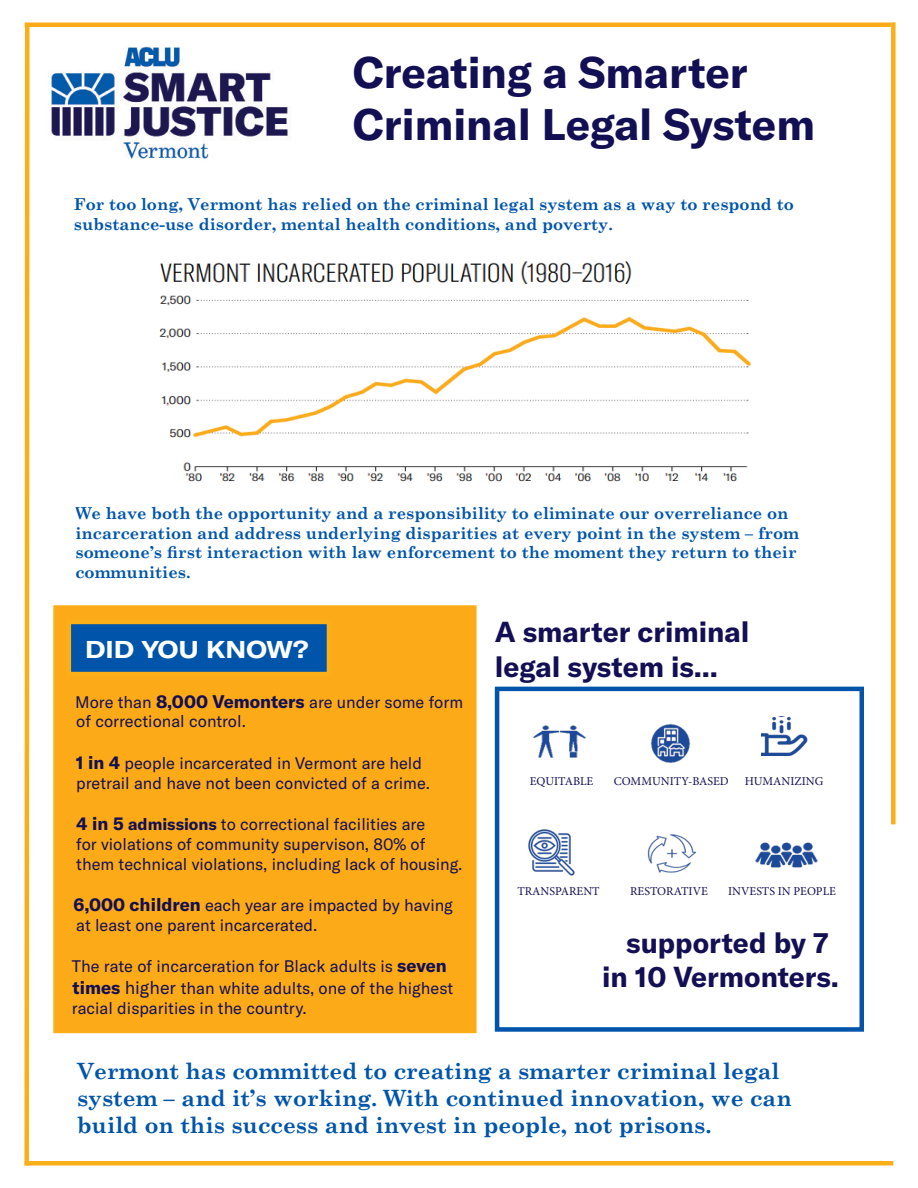
<style>
.page{position:relative;width:918px;height:1188px;background:#fff}
.page>*{position:absolute;margin:0;border:0;box-sizing:border-box;transform-origin:0 0}
.t1{font:700 43.5px "GT America";color:#130f54}
.t2{font:700 28.5px/34.2px "GT America";color:#130f54;text-align:center}
.t3{font:700 expanded 24px "GT America";color:#fff}
.t4{font:700 22.5px "Century Schoolbook";color:#05a}
.t5{font:16.5px/19.8px "GT America";color:#130f54}
.t6{font:700 16.5px/19.8px "Century Schoolbook";color:#05a}
.t7{font:12px "Minion Pro";color:#130f54}
.s1{font-weight:700;font-size:18px}
.s2{font-weight:700}
.s3{font-size:18px}
</style>
<div class="page">
<svg style="left:24px;top:22px;width:6px;height:1144px;background:#fbc251"></svg>
<div style="left:25px;top:22px;width:866px;height:5px;background:#fcaa17"></div>
<div style="left:891px;top:22px;width:5px;height:802px;background:#faaf18"></div>
<img style="left:49px;top:46px;width:240px;height:113px">
<div style="left:25px;top:1161px;width:868px;height:5px;background:#faaf18"></div>
<div style="left:54px;top:606px;width:422px;height:426px;background:#fcaa17"></div>
<div style="left:53px;top:605px;width:424px;height:428px;border:2px solid #faaf18"></div>
<div style="left:69px;top:622px;width:260px;height:52px;background:#05a"></div>
<div style="left:67px;top:620px;width:264px;height:56px;border:4px solid #faaf18"></div>
<div style="left:495px;top:687px;width:369px;height:345px;background:#fff;border:4px solid #05a"></div>
<img style="left:159px;top:261px;width:592px;height:221px">
<img style="left:650px;top:723px;width:41px;height:39px">
<img style="left:528px;top:829px;width:47px;height:47px">
<img style="left:647px;top:834px;width:50px;height:39px">
<img style="left:755px;top:842px;width:63px;height:26px">
<img style="left:533px;top:725px;width:53px;height:33px">
<img style="left:762px;top:716px;width:46px;height:40px">
<p class="t1" style="left:353px;top:45px;width:396px">Creating a Smarter</p>
<p class="t1" style="left:353px;top:97px;width:464px">Criminal Legal System</p>
<p class="t6" style="left:74px;top:194px;width:721px">For too long, Vermont has relied on the criminal legal system as a way to respond to substance-use disorder, mental health conditions, and poverty.</p>
<p class="t6" style="left:75px;top:502px;width:715px">We have both the opportunity and a responsibility to eliminate our overreliance on</p>
<p class="t6" style="left:75px;top:522px;width:725px">incarceration and address underlying disparities at every point in the system – from</p>
<p class="t6" style="left:75px;top:542px;width:723px">someone’s first interaction with law enforcement to the moment they return to their</p>
<p class="t6" style="left:75px;top:562px;width:117px">communities.</p>
<p class="t3" style="left:85px;top:635px;width:225px">DID YOU KNOW?</p>
<p class="t5" style="left:75px;top:692px;width:389px">More than <span class="s1">8,000 Vemonters</span> are under some form of correctional control.</p>
<p class="t5" style="left:76px;top:753px;width:356px"><span class="s1">1 in 4</span> people incarcerated in Vermont are held pretrail and have not been convicted of a crime.</p>
<p class="t5" style="left:76px;top:814px;width:350px"><span class="s1">4 in 5</span> <span class="s2">admissions</span> to correctional facilities are</p>
<p class="t5" style="left:76px;top:834px;width:351px">for violations of community supervison, 80% of</p>
<p class="t5" style="left:76px;top:854px;width:388px">them technical violations, including lack of housing.</p>
<p class="t5" style="left:74px;top:895px;width:381px"><span class="s1">6,000 children</span> each year are impacted by having</p>
<p class="t5" style="left:76px;top:915px;width:243px">at least one parent incarcerated.</p>
<p class="t5" style="left:72px;top:956px;width:376px">The rate of incarceration for Black adults is <span class="s1">seven</span></p>
<p class="t5" style="left:72px;top:978px;width:383px"><span class="s1">times</span> <span class="s3">higher</span> than white adults, one of the highest racial disparities in the country.</p>
<p class="t2" style="left:495px;top:615px;width:256px">A smarter criminal</p>
<p class="t2" style="left:495px;top:649px;width:225px">legal system is...</p>
<p class="t7" style="left:530px;top:773px;width:65px">EQUITABLE</p>
<p class="t7" style="left:614px;top:773px;width:116px">COMMUNITY-BASED</p>
<p class="t7" style="left:745px;top:773px;width:80px">HUMANIZING</p>
<p class="t7" style="left:517px;top:883px;width:84px">TRANSPARENT</p>
<p class="t7" style="left:630px;top:883px;width:79px">RESTORATIVE</p>
<p class="t7" style="left:728px;top:883px;width:109px">INVESTS IN PEOPLE</p>
<p class="t2" style="left:602px;top:925px;width:238px">supported by 7<br>in 10 Vermonters.</p>
<p class="t4" style="left:77px;top:1053px;width:704px">Vermont has committed to creating a smarter criminal legal</p>
<p class="t4" style="left:77px;top:1080px;width:716px">system – and it’s working. With continued innovation, we can</p>
<p class="t4" style="left:77px;top:1107px;width:636px">build on this success and invest in people, not prisons.</p>
</div>
